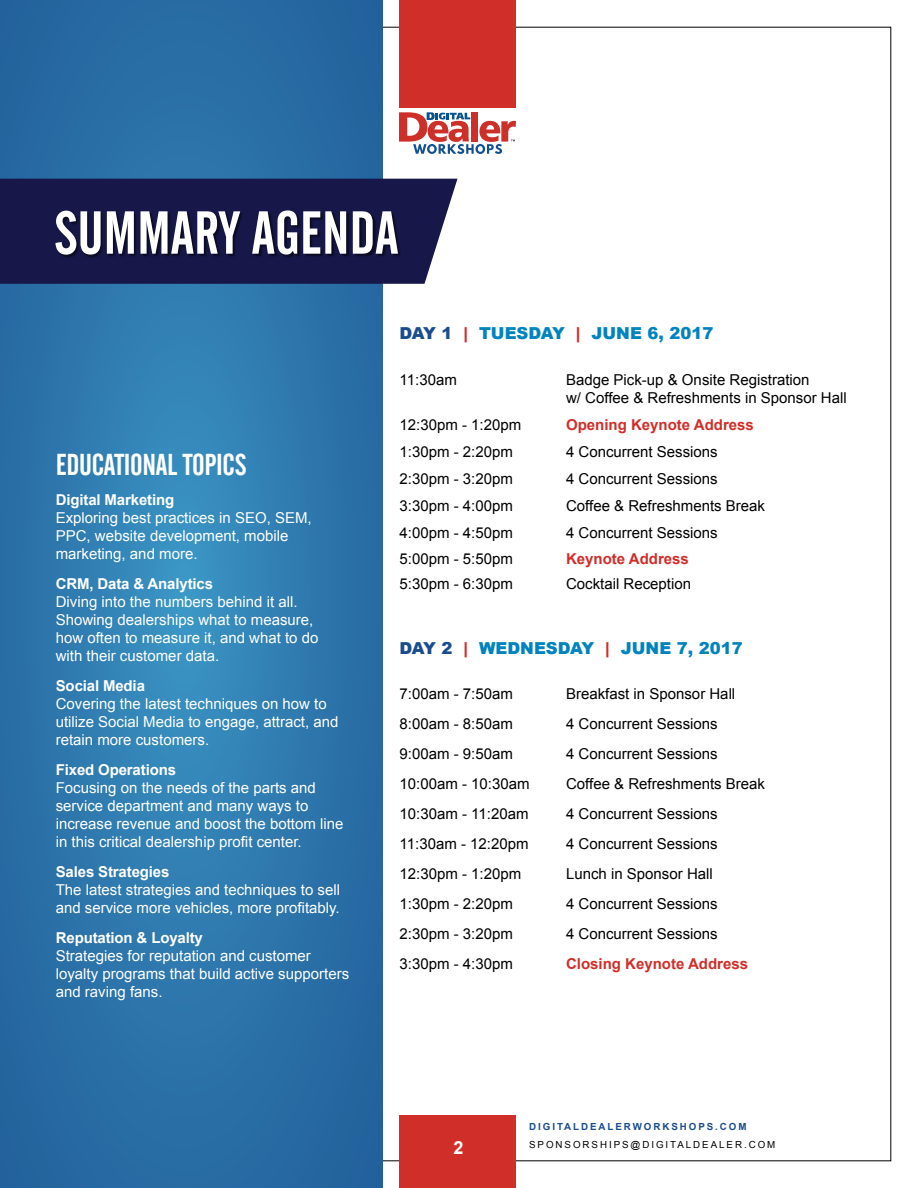
<style>
.page{position:relative;width:918px;height:1188px;background:#fff}
.page>*{position:absolute;margin:0;border:0;box-sizing:border-box;transform-origin:0 0}
.t1{font:60px "Alternate Gothic No 2 BT";color:#fff}
.t2{font:30px "Alternate Gothic No 2 BT";letter-spacing:-.01em;color:#fff}
.t3{font:700 18px "Arial";color:#fff}
.t4{font:900 16.5px "Arial";color:#0083be}
.t5{font:15px/18px "Arial";color:#fff}
.t6{font:15px/18px "Arial";color:#000}
.t7{font:700 15px "Arial";letter-spacing:-.01em;color:#fff}
.t8{font:700 15px "Arial";color:#d02e29}
.t9{font:9.75px "Arial";letter-spacing:.2em;color:#000}
.t10{font:700 9.75px "Arial";letter-spacing:.2em;color:#1a4d8d}
.s1{color:#1a4d8d}
.s2{color:#d02e29}
</style>
<div class="page">
<div style="left:400px;top:0;width:116px;height:108px;background:#d02e29"></div>
<svg style="left:399px;top:112px;width:117px;height:42px"></svg>
<div style="left:400px;top:1115px;width:116px;height:73px;background:#d02e29"></div>
<svg style="left:0;top:0;width:382px;height:1188px;background:#2c74aa"></svg>
<svg style="left:0;top:179px;width:458px;height:105px;background:#242453"></svg>
<div style="left:56px;top:211px;width:345px;height:47px;background:#000;opacity:.51"></div>
<h1 class="t1" style="left:54px;top:200px;width:346px">SUMMARY AGENDA</h1>
<h2 class="t2" style="left:56px;top:448px;width:192px">EDUCATIONAL TOPICS</h2>
<p class="t7" style="left:56px;top:490px;width:120px">Digital Marketing</p>
<p class="t5" style="left:56px;top:509px;width:257px">Exploring best practices in SEO, SEM,<br>PPC, website development, mobile marketing, and more.</p>
<p class="t7" style="left:56px;top:574px;width:159px">CRM, Data &amp; Analytics</p>
<p class="t5" style="left:56px;top:593px;width:264px">Diving into the numbers behind it all.<br>Showing dealerships what to measure, how often to measure it, and what to do with their customer data.</p>
<p class="t7" style="left:56px;top:676px;width:91px">Social Media</p>
<p class="t5" style="left:56px;top:695px;width:284px">Covering the latest techniques on how to utilize Social Media to engage, attract, and retain more customers.</p>
<p class="t7" style="left:56px;top:760px;width:122px">Fixed Operations</p>
<p class="t5" style="left:56px;top:779px;width:289px">Focusing on the needs of the parts and service department and many ways to increase revenue and boost the bottom line in this critical dealership profit center.</p>
<p class="t7" style="left:56px;top:862px;width:115px">Sales Strategies</p>
<p class="t5" style="left:56px;top:881px;width:286px">The latest strategies and techniques to sell and service more vehicles, more profitably.</p>
<p class="t7" style="left:56px;top:928px;width:149px">Reputation &amp; Loyalty</p>
<p class="t5" style="left:56px;top:947px;width:295px">Strategies for reputation and customer loyalty programs that build active supporters and raving fans.</p>
<p class="t4" style="left:400px;top:321px;width:315px"><span class="s1">DAY 1</span> <span class="s2">|</span> TUESDAY <span class="s2">|</span> JUNE 6, 2017</p>
<p class="t6" style="left:400px;top:371px;width:59px">11:30am</p>
<p class="t6" style="left:566px;top:371px;width:282px">Badge Pick-up &amp; Onsite Registration<br>w/ Coffee &amp; Refreshments in Sponsor Hall</p>
<p class="t6" style="left:400px;top:416px;width:123px">12:30pm - 1:20pm</p>
<p class="t8" style="left:566px;top:415px;width:189px">Opening Keynote Address</p>
<p class="t6" style="left:400px;top:443px;width:115px">1:30pm - 2:20pm</p>
<p class="t6" style="left:566px;top:443px;width:153px">4 Concurrent Sessions</p>
<p class="t6" style="left:400px;top:470px;width:115px">2:30pm - 3:20pm</p>
<p class="t6" style="left:566px;top:470px;width:153px">4 Concurrent Sessions</p>
<p class="t6" style="left:400px;top:497px;width:115px">3:30pm - 4:00pm</p>
<p class="t6" style="left:566px;top:497px;width:200px">Coffee &amp; Refreshments Break</p>
<p class="t6" style="left:400px;top:524px;width:115px">4:00pm - 4:50pm</p>
<p class="t6" style="left:566px;top:524px;width:153px">4 Concurrent Sessions</p>
<p class="t6" style="left:400px;top:549px;width:115px">5:00pm - 5:50pm</p>
<p class="t8" style="left:566px;top:548px;width:124px">Keynote Address</p>
<p class="t6" style="left:400px;top:575px;width:115px">5:30pm - 6:30pm</p>
<p class="t6" style="left:566px;top:575px;width:127px">Cocktail Reception</p>
<p class="t4" style="left:400px;top:636px;width:345px"><span class="s1">DAY 2</span> <span class="s2">|</span> WEDNESDAY <span class="s2">|</span> JUNE 7, 2017</p>
<p class="t6" style="left:400px;top:684px;width:115px">7:00am - 7:50am</p>
<p class="t6" style="left:566px;top:684px;width:171px">Breakfast in Sponsor Hall</p>
<p class="t6" style="left:400px;top:714px;width:115px">8:00am - 8:50am</p>
<p class="t6" style="left:566px;top:714px;width:153px">4 Concurrent Sessions</p>
<p class="t6" style="left:400px;top:744px;width:115px">9:00am - 9:50am</p>
<p class="t6" style="left:566px;top:744px;width:153px">4 Concurrent Sessions</p>
<p class="t6" style="left:400px;top:774px;width:132px">10:00am - 10:30am</p>
<p class="t6" style="left:566px;top:774px;width:200px">Coffee &amp; Refreshments Break</p>
<p class="t6" style="left:400px;top:804px;width:130px">10:30am - 11:20am</p>
<p class="t6" style="left:566px;top:804px;width:153px">4 Concurrent Sessions</p>
<p class="t6" style="left:400px;top:834px;width:130px">11:30am - 12:20pm</p>
<p class="t6" style="left:566px;top:834px;width:153px">4 Concurrent Sessions</p>
<p class="t6" style="left:400px;top:864px;width:123px">12:30pm - 1:20pm</p>
<p class="t6" style="left:566px;top:864px;width:148px">Lunch in Sponsor Hall</p>
<p class="t6" style="left:400px;top:894px;width:115px">1:30pm - 2:20pm</p>
<p class="t6" style="left:566px;top:894px;width:153px">4 Concurrent Sessions</p>
<p class="t6" style="left:400px;top:924px;width:115px">2:30pm - 3:20pm</p>
<p class="t6" style="left:566px;top:924px;width:153px">4 Concurrent Sessions</p>
<p class="t6" style="left:400px;top:954px;width:115px">3:30pm - 4:30pm</p>
<p class="t8" style="left:566px;top:953px;width:183px">Closing Keynote Address</p>
<p class="t3" style="left:454px;top:1136px;width:12px">2</p>
<p class="t10" style="left:529px;top:1120px;width:219px">DIGITALDEALERWORKSHOPS.COM</p>
<p class="t9" style="left:529px;top:1138px;width:248px">SPONSORSHIPS@DIGITALDEALER.COM</p>
</div>
